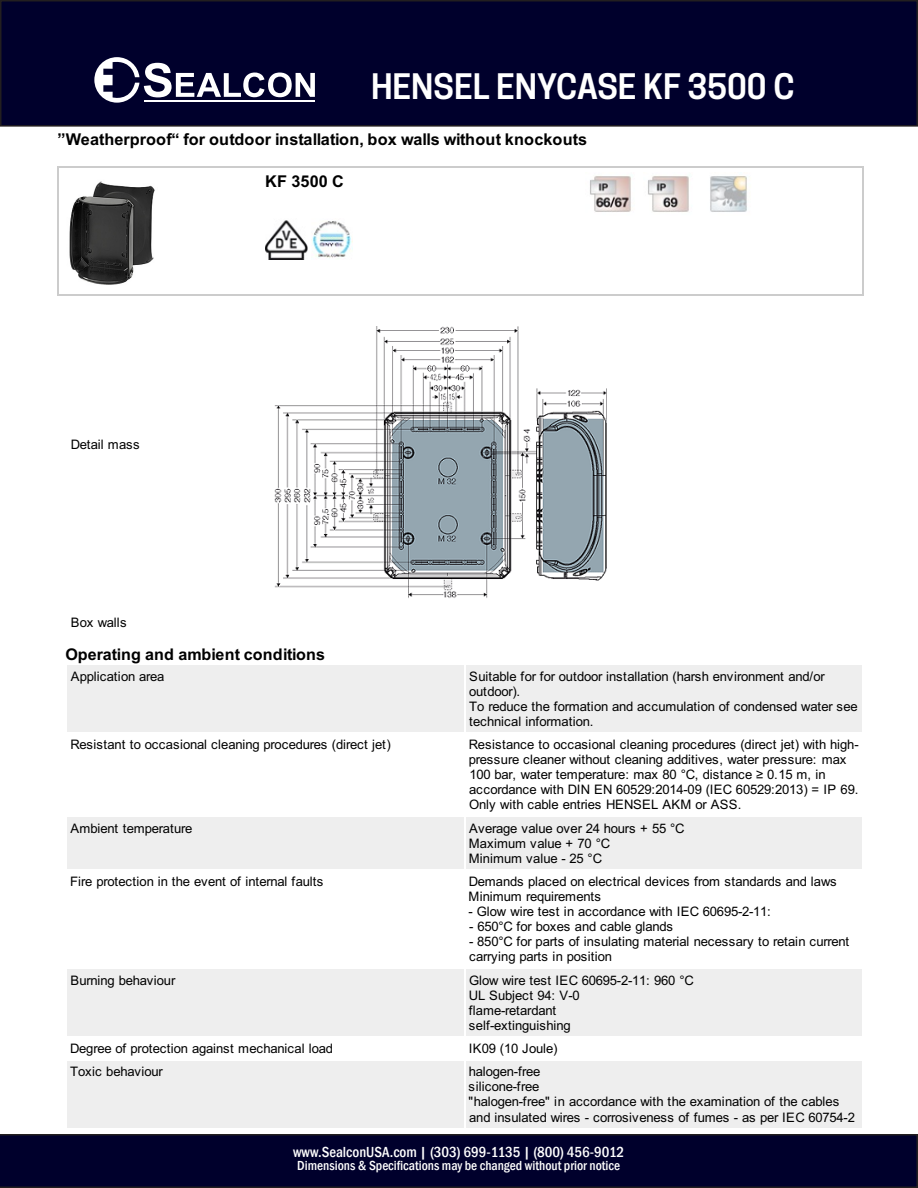
<style>
.page{position:relative;width:918px;height:1188px;background:#fff}
.page>*{position:absolute;margin:0;border:0;box-sizing:border-box;transform-origin:0 0}
.t1{font:italic 600 33px "Cooper Hewitt";color:#fff}
.t2{font:700 16.2px "Arial";letter-spacing:.005em;color:#000}
.t3{font:700 16.05px "Arial";letter-spacing:.005em;color:#000}
.t4{font:500 condensed 15px "Franklin Gothic";color:#fff}
.t5{font:500 condensed 13.5px "Franklin Gothic";color:#fff}
.t6{font:13.05px/15.1px "Arial";letter-spacing:-.02em;color:#000}
.s1{color:#00002c}
</style>
<div class="page">
<div style="left:68px;top:665px;width:396px;height:67px;background:#eee"></div>
<div style="left:466px;top:665px;width:396px;height:67px;background:#eee"></div>
<div style="left:68px;top:818px;width:396px;height:51px;background:#eee"></div>
<div style="left:466px;top:818px;width:396px;height:51px;background:#eee"></div>
<div style="left:68px;top:970px;width:396px;height:66px;background:#eee"></div>
<div style="left:466px;top:970px;width:396px;height:66px;background:#eee"></div>
<div style="left:68px;top:1061px;width:396px;height:67px;background:#eee"></div>
<div style="left:466px;top:1061px;width:396px;height:67px;background:#eee"></div>
<img style="left:274px;top:326px;width:332px;height:272px">
<hr style="left:58px;top:166px;width:806px;height:1px;background:#ccc">
<hr style="left:58px;top:294px;width:806px;height:1px;background:#ccc">
<hr style="left:58px;top:166px;width:1px;height:129px;background:#ccc">
<hr style="left:863px;top:166px;width:1px;height:129px;background:#ccc">
<img style="left:69px;top:181px;width:86px;height:104px">
<img style="left:265px;top:220px;width:43px;height:40px">
<img style="left:312px;top:221px;width:41px;height:37px">
<img style="left:590px;top:176px;width:41px;height:36px">
<img style="left:648px;top:175px;width:42px;height:37px">
<img style="left:710px;top:176px;width:37px;height:36px">
<svg style="left:0;top:1134px;width:918px;height:54px;background:#01012b"></svg>
<div style="left:1px;top:1px;width:916px;height:125px;background:#00002c"></div>
<div style="left:0;top:0;width:918px;height:127px;border:2px solid #231f20"></div>
<svg style="left:94px;top:57px;width:221px;height:46px"></svg>
<p class="t1" style="left:371px;top:67px;width:425px">HENSEL ENYCASE KF 3500 C</p>
<p class="t2" style="left:58px;top:133px;width:531px">”Weatherproof“ for outdoor installation, box walls without knockouts</p>
<p class="t2" style="left:265px;top:176px;width:80px">KF 3500 C</p>
<p class="t6" style="left:71px;top:438px;width:70px">Detail mass</p>
<p class="t6" style="left:71px;top:616px;width:57px">Box walls</p>
<p class="t3" style="left:66px;top:649px;width:261px">Operating and ambient conditions</p>
<p class="t6" style="left:71px;top:670px;width:95px">Application area</p>
<p class="t6" style="left:469px;top:670px;width:390px">Suitable for for outdoor installation (harsh environment and/or outdoor).<br>To reduce the formation and accumulation of condensed water see technical information.</p>
<p class="t6" style="left:70px;top:738px;width:322px">Resistant to occasional cleaning procedures (direct jet)</p>
<p class="t6" style="left:469px;top:738px;width:391px">Resistance to occasional cleaning procedures (direct jet) with high&shy;pressure cleaner without cleaning additives, water pressure: max 100 bar, water temperature: max 80 °C, distance ≥ 0.15 m, in accordance with DIN EN 60529:2014-09 (IEC 60529:2013) = IP 69.<br>Only with cable entries HENSEL AKM or ASS.</p>
<p class="t6" style="left:70px;top:822px;width:124px">Ambient temperature</p>
<p class="t6" style="left:469px;top:822px;width:217px">Average value over 24 hours + 55 °C<br>Maximum value + 70 °C<br>Minimum value - 25 °C</p>
<p class="t6" style="left:70px;top:875px;width:255px">Fire protection in the event of internal faults</p>
<p class="t6" style="left:469px;top:875px;width:369px">Demands placed on electrical devices from standards and laws<br>Minimum requirements</p>
<p class="t6" style="left:469px;top:905px;width:304px">- Glow wire test in accordance with IEC 60695-2-11:</p>
<p class="t6" style="left:469px;top:920px;width:205px">- 650°C for boxes and cable glands</p>
<p class="t6" style="left:469px;top:935px;width:382px">- 850°C for parts of insulating material necessary to retain current carrying parts in position</p>
<p class="t6" style="left:70px;top:974px;width:106px">Burning behaviour</p>
<p class="t6" style="left:469px;top:974px;width:226px">Glow wire test IEC 60695-2-11: 960 °C<br>UL Subject 94: V-0<br>flame-retardant<br>self-extinguishing</p>
<p class="t6" style="left:70px;top:1042px;width:264px">Degree of protection against mechanical load</p>
<p class="t6" style="left:469px;top:1042px;width:90px">IK09 (10 Joule)</p>
<p class="t6" style="left:70px;top:1065px;width:94px">Toxic behaviour</p>
<p class="t6" style="left:469px;top:1065px;width:388px">halogen-free<br>silicone-free<br>"halogen-free" in accordance with the examination of the cables and insulated wires - corrosiveness of fumes - as per IEC 60754-2</p>
<p class="t4" style="left:293px;top:1142px;width:333px">www.SealconUSA.com | <span class="s1">(303) 699-1135</span> | (800) 456-9012</p>
<p class="t5" style="left:297px;top:1157px;width:324px">Dimensions &amp; Specifications may be changed without prior notice</p>
</div>
